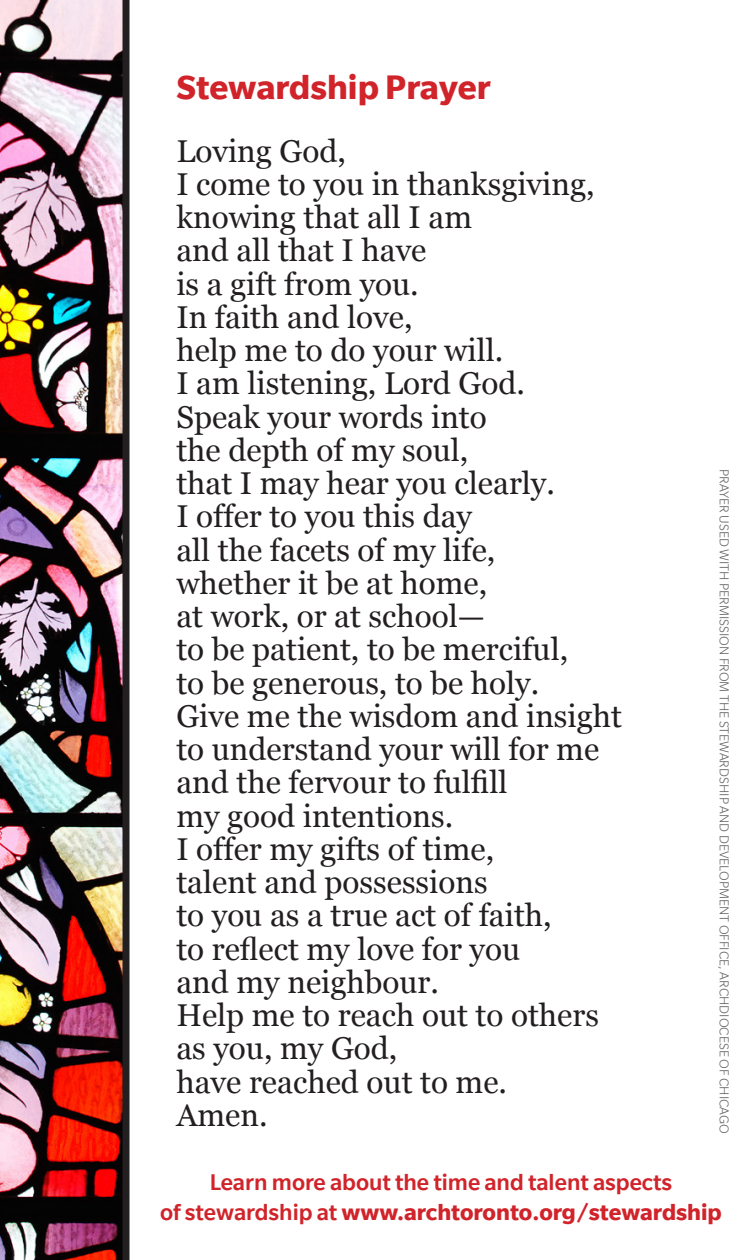
<style>
.page{position:relative;width:756px;height:1260px;background:#fff}
.page>*{position:absolute;margin:0;border:0;box-sizing:border-box;transform-origin:0 0}
.t1{font:700 36.75px "Slate";color:#d1232a}
.t2{font:31.5px/33.2px "Georgia";color:#231f20}
.t3{font:500 24.5px/29.4px "Slate";color:#d1232a;text-align:center}
.t4{font:300 14px "Slate";color:#636366}
.s1{font-weight:700}
</style>
<div class="page">
<img style="left:0;top:0;width:130px;height:1260px">
<p class="t1" style="left:176px;top:67px;width:316px">Stewardship Prayer</p>
<p class="t2" style="left:176px;top:135px;width:171px">Loving God,</p>
<p class="t2" style="left:176px;top:168px;width:420px">I come to you in thanksgiving,</p>
<p class="t2" style="left:176px;top:201px;width:297px">knowing that all I am and all that I have<br>is a gift from you.</p>
<p class="t2" style="left:176px;top:301px;width:328px">In faith and love,<br>help me to do your will.</p>
<p class="t2" style="left:176px;top:368px;width:350px">I am listening, Lord God.</p>
<p class="t2" style="left:176px;top:401px;width:312px">Speak your words into the depth of my soul,</p>
<p class="t2" style="left:176px;top:467px;width:380px">that I may hear you clearly.</p>
<p class="t2" style="left:176px;top:501px;width:321px">I offer to you this day all the facets of my life,</p>
<p class="t2" style="left:176px;top:567px;width:312px">whether it be at home, at work, or at school—</p>
<p class="t2" style="left:176px;top:634px;width:393px">to be patient, to be merciful,</p>
<p class="t2" style="left:176px;top:667px;width:364px">to be generous, to be holy.</p>
<p class="t2" style="left:176px;top:700px;width:447px">Give me the wisdom and insight</p>
<p class="t2" style="left:176px;top:733px;width:424px">to understand your will for me and the fervour to fulfill</p>
<p class="t2" style="left:176px;top:800px;width:278px">my good intentions.</p>
<p class="t2" style="left:176px;top:833px;width:377px">I offer my gifts of time, talent and possessions<br>to you as a true act of faith,</p>
<p class="t2" style="left:176px;top:933px;width:345px">to reflect my love for you and my neighbour.</p>
<p class="t2" style="left:176px;top:999px;width:424px">Help me to reach out to others as you, my God,<br>have reached out to me.</p>
<p class="t2" style="left:176px;top:1099px;width:93px">Amen.</p>
<p class="t4" style="left:732px;top:469px;width:667px;rotate:90deg">PRAYER USED WITH PERMISSION FROM THE STEWARDSHIP AND DEVELOPMENT OFFICE, ARCHDIOCESE OF CHICAGO</p>
<p class="t3" style="left:160px;top:1168px;width:563px">Learn more about the time and talent aspects<br>of stewardship at <span class="s1">www.archtoronto.org/stewardship</span></p>
</div>
